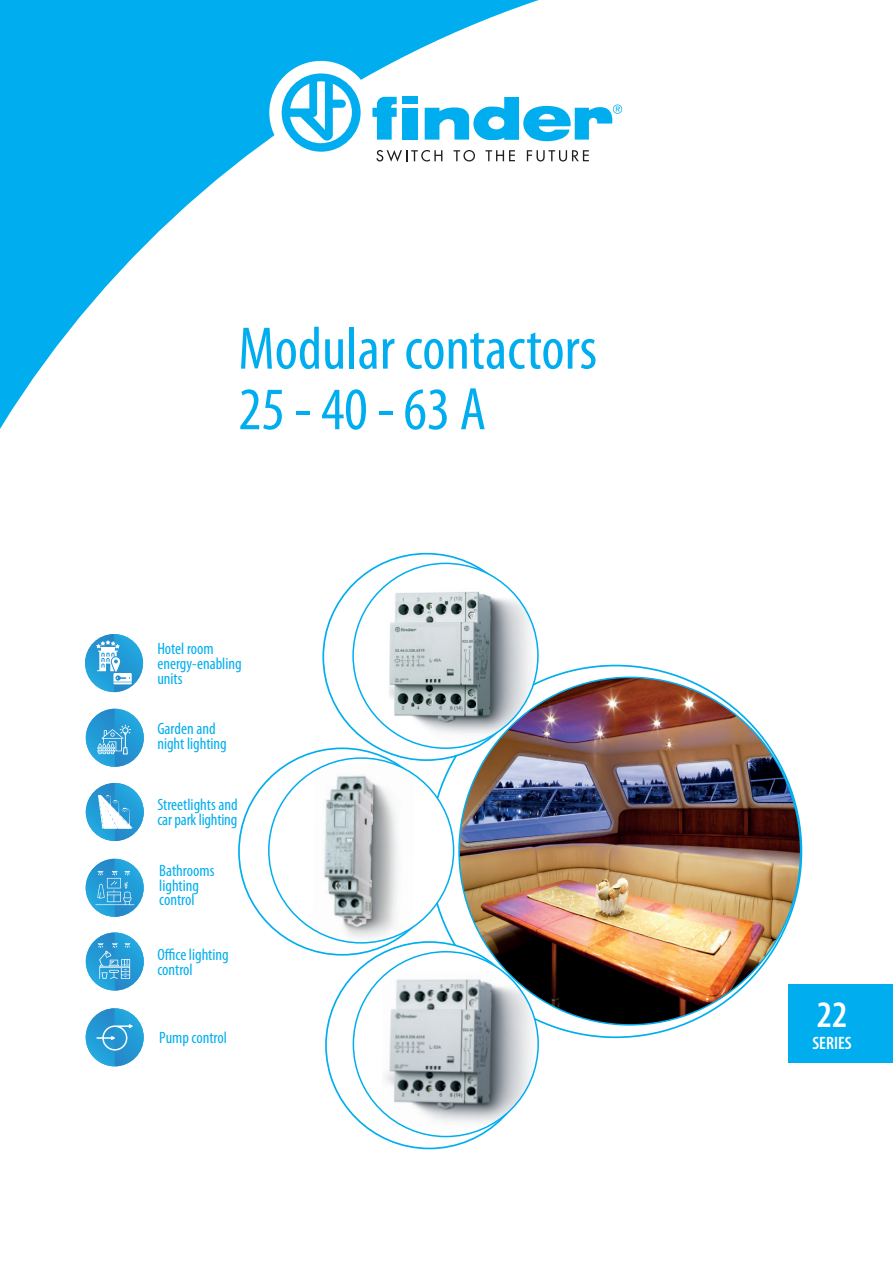
<style>
.page{position:relative;width:893px;height:1263px;background:#fff}
.page>*{position:absolute;margin:0;border:0;box-sizing:border-box;transform-origin:0 0}
.t1{font:condensed 60.6px/60.6px "Myriad Pro";color:#00aeef}
.t2{font:600 condensed 37.5px "Myriad Pro";color:#fff}
.t3{font:600 condensed 18px "Myriad Pro";color:#fff}
.t4{font:condensed 16.5px/15px "Myriad Pro";color:#00aeef}
</style>
<div class="page">
<svg style="left:0;top:0;width:551px;height:429px"></svg>
<div style="left:269px;top:61px;width:104px;height:103px;background:#fff;border-radius:50%"></div>
<svg style="left:282px;top:73px;width:79px;height:79px"></svg>
<svg style="left:425px;top:97px;width:197px;height:44px"></svg>
<svg style="left:372px;top:97px;width:25px;height:43px"></svg>
<div style="left:403px;top:108px;width:15px;height:32px;background:#00aeef"></div>
<div style="left:403px;top:97px;width:15px;height:7px;background:#00aeef"></div>
<svg style="left:376px;top:150px;width:66px;height:12px"></svg>
<svg style="left:454px;top:150px;width:21px;height:12px"></svg>
<svg style="left:485px;top:150px;width:30px;height:11px"></svg>
<svg style="left:527px;top:150px;width:62px;height:12px"></svg>
<img style="left:382px;top:585px;width:155px;height:160px">
<img style="left:313px;top:765px;width:102px;height:178px">
<img style="left:381px;top:971px;width:157px;height:162px">
<img style="left:459px;top:677px;width:342px;height:348px">
<img style="left:85px;top:634px;width:58px;height:58px">
<svg style="left:96px;top:640px;width:36px;height:44px"></svg>
<img style="left:86px;top:783px;width:58px;height:58px">
<svg style="left:98px;top:795px;width:34px;height:34px"></svg>
<img style="left:86px;top:709px;width:58px;height:58px">
<svg style="left:97px;top:725px;width:34px;height:29px"></svg>
<img style="left:86px;top:859px;width:58px;height:58px">
<svg style="left:95px;top:871px;width:39px;height:34px"></svg>
<img style="left:86px;top:932px;width:58px;height:58px">
<svg style="left:98px;top:943px;width:32px;height:36px"></svg>
<img style="left:86px;top:1008px;width:58px;height:58px">
<svg style="left:96px;top:1024px;width:37px;height:26px"></svg>
<div style="left:788px;top:984px;width:105px;height:79px;background:#00aeef"></div>
<h1 class="t1" style="left:238px;top:318px;width:360px">Modular contactors<br>25 - 40 - 63 A</h1>
<p class="t4" style="left:157px;top:640px;width:86px">Hotel room energy-enabling units</p>
<p class="t4" style="left:157px;top:720px;width:71px">Garden and night lighting</p>
<p class="t4" style="left:157px;top:797px;width:82px">Streetlights and car park lighting</p>
<p class="t4" style="left:159px;top:864px;width:57px;line-height:14.4px">Bathrooms lighting control</p>
<p class="t4" style="left:157px;top:947px;width:73px">Office lighting control</p>
<p class="t4" style="left:159px;top:1030px;width:69px">Pump control</p>
<h2 class="t2" style="left:817px;top:994px;width:32px">22</h2>
<p class="t3" style="left:812px;top:1033px;width:41px">SЕRIES</p>
</div>
